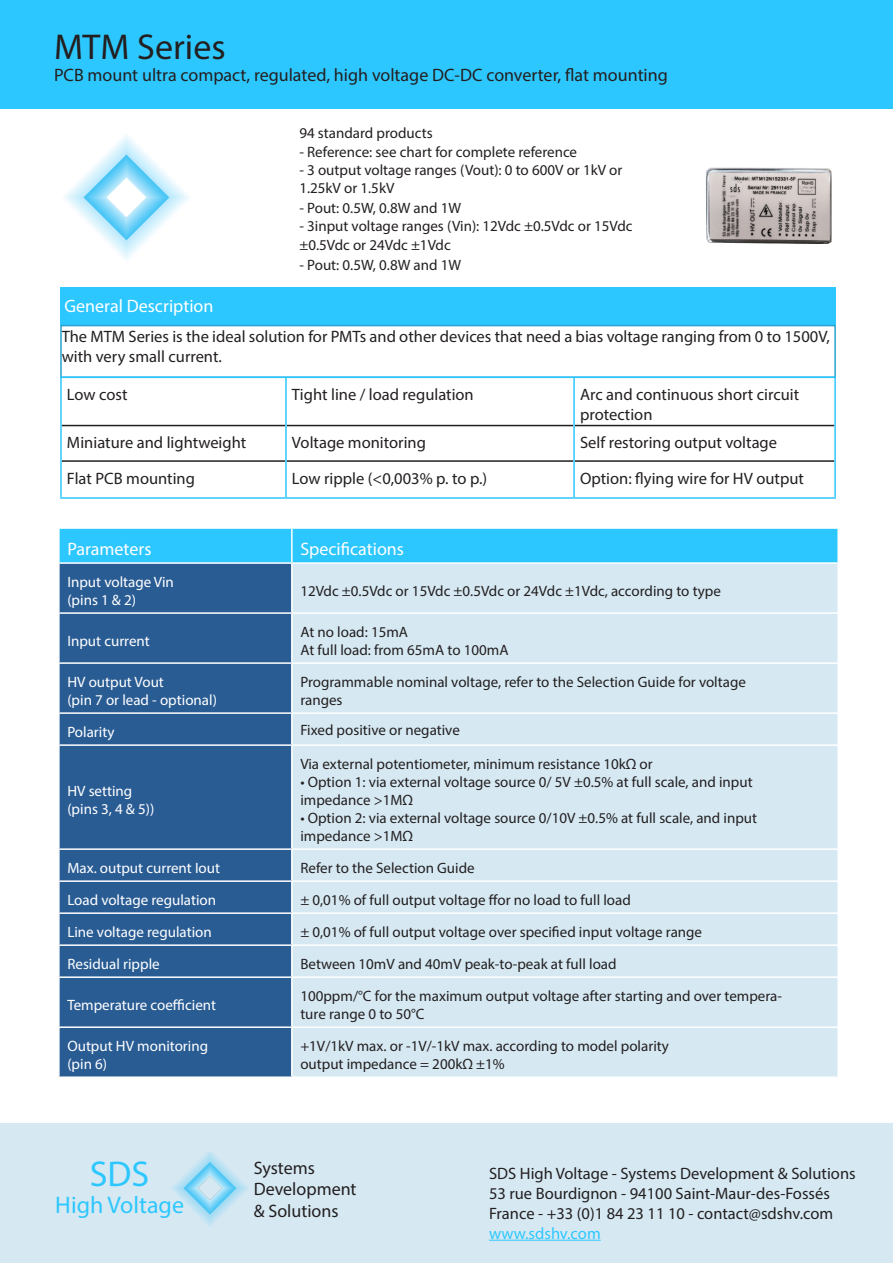
<style>
.page{position:relative;width:893px;height:1263px;background:#fff}
.page>*{position:absolute;margin:0;border:0;box-sizing:border-box;transform-origin:0 0}
.t1{font:36px "Myriad Pro";color:#231f20}
.t2{font:36px "Myriad Pro";color:#2dc7ff}
.t3{font:24px "Myriad Pro";color:#2dc7ff}
.t4{font:18px "Myriad Pro";color:#231f20}
.t5{font:18px "Myriad Pro";color:#fff}
.t6{font:16.5px/19.8px "Myriad Pro";color:#231f20}
.t7{font:16.5px "Myriad Pro";color:#2dc7ff}
.t8{font:15px/18px "Myriad Pro";color:#231f20}
.t9{font:15px "Myriad Pro";color:#fff}
</style>
<div class="page">
<div style="left:60px;top:287px;width:776px;height:38px;background:#2dc7ff"></div>
<div style="left:60px;top:325px;width:776px;height:53px;border:2px solid #28a3ce"></div>
<div style="left:0;top:0;width:893px;height:108px;background:#2dc7ff"></div>
<img style="left:64px;top:135px;width:125px;height:125px">
<div style="left:0;top:1123px;width:893px;height:140px;background:#d6e9f3"></div>
<img style="left:172px;top:1152px;width:76px;height:74px">
<hr style="left:489px;top:1240px;width:112px;height:1px;background:#2dc7ff">
<hr style="left:62px;top:425px;width:223px;height:1px;background:#231f20">
<hr style="left:287px;top:425px;width:286px;height:1px;background:#231f20">
<hr style="left:575px;top:425px;width:259px;height:1px;background:#231f20">
<hr style="left:62px;top:460px;width:223px;height:2px;background:#231f20">
<hr style="left:287px;top:460px;width:286px;height:2px;background:#231f20">
<hr style="left:575px;top:460px;width:259px;height:2px;background:#231f20">
<hr style="left:60px;top:376px;width:226px;height:2px;background:#2dc7ff">
<hr style="left:60px;top:378px;width:2px;height:47px;background:#2dc7ff">
<hr style="left:286px;top:376px;width:288px;height:2px;background:#2dc7ff">
<hr style="left:285px;top:378px;width:2px;height:47px;background:#2dc7ff">
<hr style="left:574px;top:376px;width:262px;height:2px;background:#2dc7ff">
<hr style="left:573px;top:378px;width:2px;height:47px;background:#2dc7ff">
<hr style="left:834px;top:378px;width:2px;height:47px;background:#2dc7ff">
<hr style="left:60px;top:425px;width:2px;height:36px;background:#2dc7ff">
<hr style="left:285px;top:425px;width:2px;height:36px;background:#2dc7ff">
<hr style="left:573px;top:425px;width:2px;height:36px;background:#2dc7ff">
<hr style="left:834px;top:425px;width:2px;height:36px;background:#2dc7ff">
<hr style="left:60px;top:461px;width:2px;height:36px;background:#2dc7ff">
<hr style="left:285px;top:461px;width:2px;height:36px;background:#2dc7ff">
<hr style="left:573px;top:461px;width:2px;height:36px;background:#2dc7ff">
<hr style="left:834px;top:461px;width:2px;height:36px;background:#2dc7ff">
<hr style="left:60px;top:497px;width:226px;height:2px;background:#2dc7ff">
<hr style="left:286px;top:497px;width:288px;height:2px;background:#2dc7ff">
<hr style="left:574px;top:497px;width:262px;height:2px;background:#2dc7ff">
<div style="left:60px;top:529px;width:777px;height:33px;background:#2dc7ff"></div>
<div style="left:60px;top:564px;width:231px;height:512px;background:#2a5c94"></div>
<div style="left:293px;top:564px;width:544px;height:512px;background:#d6e9f3"></div>
<hr style="left:291px;top:529px;width:2px;height:33px;background:#fff">
<hr style="left:58px;top:612px;width:234px;height:2px;background:#fff">
<hr style="left:292px;top:612px;width:547px;height:2px;background:#fff">
<hr style="left:58px;top:662px;width:234px;height:2px;background:#fff">
<hr style="left:292px;top:662px;width:547px;height:2px;background:#fff">
<hr style="left:58px;top:712px;width:234px;height:2px;background:#fff">
<hr style="left:292px;top:712px;width:547px;height:2px;background:#fff">
<hr style="left:58px;top:744px;width:234px;height:2px;background:#fff">
<hr style="left:292px;top:744px;width:547px;height:2px;background:#fff">
<hr style="left:58px;top:848px;width:234px;height:2px;background:#fff">
<hr style="left:292px;top:848px;width:547px;height:2px;background:#fff">
<hr style="left:58px;top:880px;width:234px;height:2px;background:#fff">
<hr style="left:292px;top:880px;width:547px;height:2px;background:#fff">
<hr style="left:58px;top:912px;width:234px;height:2px;background:#fff">
<hr style="left:292px;top:912px;width:547px;height:2px;background:#fff">
<hr style="left:58px;top:944px;width:234px;height:2px;background:#fff">
<hr style="left:292px;top:944px;width:547px;height:2px;background:#fff">
<hr style="left:58px;top:976px;width:234px;height:2px;background:#fff">
<hr style="left:292px;top:976px;width:547px;height:2px;background:#fff">
<hr style="left:58px;top:1026px;width:234px;height:2px;background:#fff">
<hr style="left:292px;top:1026px;width:547px;height:2px;background:#fff">
<img style="left:706px;top:167px;width:126px;height:77px">
<p class="t1" style="left:54px;top:25px;width:173px">MTM Series</p>
<p class="t4" style="left:54px;top:63px;width:615px">PCB mount ultra compact, regulated, high voltage DC-DC converter, flat mounting</p>
<p class="t8" style="left:299px;top:123px;width:135px">94 standard products</p>
<p class="t8" style="left:299px;top:143px;width:279px">- Reference: see chart for complete reference</p>
<p class="t8" style="left:299px;top:161px;width:325px">- 3 output voltage ranges (Vout): 0 to 600V or 1kV or<br>1.25kV or 1.5kV</p>
<p class="t8" style="left:299px;top:198px;width:163px">- Pout: 0.5W, 0.8W and 1W</p>
<p class="t8" style="left:299px;top:216px;width:335px;line-height:19.5px">- 3input voltage ranges (Vin): 12Vdc ±0.5Vdc or 15Vdc ±0.5Vdc or 24Vdc ±1Vdc</p>
<p class="t8" style="left:299px;top:255px;width:163px">- Pout: 0.5W, 0.8W and 1W</p>
<p class="t5" style="left:64px;top:295px;width:151px">General Description</p>
<p class="t6" style="left:62px;top:326px;width:770px">The MTM Series is the ideal solution for PMTs and other devices that need a bias voltage ranging from 0 to 1500V, with very small current.</p>
<p class="t6" style="left:67px;top:384px;width:62px">Low cost</p>
<p class="t6" style="left:292px;top:384px;width:183px">Tight line / load regulation</p>
<p class="t6" style="left:580px;top:384px;width:221px">Arc and continuous short circuit protection</p>
<p class="t6" style="left:67px;top:432px;width:181px">Miniature and lightweight</p>
<p class="t6" style="left:292px;top:432px;width:135px">Voltage monitoring</p>
<p class="t6" style="left:580px;top:432px;width:199px">Self restoring output voltage</p>
<p class="t6" style="left:67px;top:468px;width:129px">Flat PCB mounting</p>
<p class="t6" style="left:292px;top:468px;width:197px">Low ripple (&lt;0,003% p. to p.)</p>
<p class="t6" style="left:580px;top:468px;width:225px">Option: flying wire for HV output</p>
<p class="t5" style="left:67px;top:537px;width:86px">Parameters</p>
<p class="t5" style="left:300px;top:537px;width:105px">Specifications</p>
<p class="t9" style="left:67px;top:572px;width:108px">Input voltage Vin</p>
<p class="t9" style="left:67px;top:590px;width:70px">(pins 1 &amp; 2)</p>
<p class="t8" style="left:300px;top:581px;width:422px">12Vdc ±0.5Vdc or 15Vdc ±0.5Vdc or 24Vdc ±1Vdc, according to type</p>
<p class="t9" style="left:67px;top:631px;width:84px">Input current</p>
<p class="t9" style="left:67px;top:672px;width:98px">HV output Vout</p>
<p class="t9" style="left:67px;top:690px;width:151px">(pin 7 or lead - optional)</p>
<p class="t8" style="left:300px;top:622px;width:109px">At no load: 15mA</p>
<p class="t8" style="left:300px;top:640px;width:210px">At full load: from 65mA to 100mA</p>
<p class="t8" style="left:300px;top:672px;width:447px">Programmable nominal voltage, refer to the Selection Guide for voltage ranges</p>
<p class="t9" style="left:67px;top:722px;width:49px">Polarity</p>
<p class="t8" style="left:300px;top:720px;width:161px">Fixed positive or negative</p>
<p class="t9" style="left:67px;top:781px;width:66px">HV setting</p>
<p class="t9" style="left:67px;top:799px;width:89px">(pins 3, 4 &amp; 5))</p>
<p class="t8" style="left:300px;top:754px;width:354px">Via external potentiometer, minimum resistance 10kΩ or</p>
<p class="t8" style="left:300px;top:772px;width:454px">• Option 1: via external voltage source 0/ 5V ±0.5% at full scale, and input impedance &gt;1MΩ</p>
<p class="t8" style="left:300px;top:808px;width:458px">• Option 2: via external voltage source 0/10V ±0.5% at full scale, and input impedance &gt;1MΩ</p>
<p class="t9" style="left:67px;top:858px;width:154px">Max. output current Iout</p>
<p class="t8" style="left:300px;top:858px;width:176px">Refer to the Selection Guide</p>
<p class="t9" style="left:67px;top:890px;width:150px">Load voltage regulation</p>
<p class="t8" style="left:300px;top:890px;width:332px">± 0,01% of full output voltage ffor no load to full load</p>
<p class="t9" style="left:67px;top:922px;width:146px">Line voltage regulation</p>
<p class="t8" style="left:300px;top:922px;width:403px">± 0,01% of full output voltage over specified input voltage range</p>
<p class="t9" style="left:67px;top:954px;width:94px">Residual ripple</p>
<p class="t8" style="left:300px;top:954px;width:318px">Between 10mV and 40mV peak-to-peak at full load</p>
<p class="t9" style="left:67px;top:995px;width:150px">Temperature coefficient</p>
<p class="t8" style="left:300px;top:986px;width:483px">100ppm/°C for the maximum output voltage after starting and over tempera&shy;ture range 0 to 50°C</p>
<p class="t9" style="left:67px;top:1036px;width:142px">Output HV monitoring</p>
<p class="t9" style="left:67px;top:1054px;width:41px">(pin 6)</p>
<p class="t8" style="left:300px;top:1036px;width:370px">+1V/1kV max. or -1V/-1kV max. according to model polarity</p>
<p class="t8" style="left:300px;top:1054px;width:206px">output impedance = 200kΩ ±1%</p>
<p class="t2" style="left:90px;top:1152px;width:61px">SDS</p>
<p class="t3" style="left:55px;top:1190px;width:130px">High Voltage</p>
<p class="t4" style="left:254px;top:1156px;width:63px">Systems</p>
<p class="t4" style="left:254px;top:1178px;width:104px">Development</p>
<p class="t4" style="left:254px;top:1200px;width:86px">&amp; Solutions</p>
<p class="t6" style="left:489px;top:1163px;width:368px">SDS High Voltage - Systems Development &amp; Solutions</p>
<p class="t6" style="left:489px;top:1183px;width:342px">53 rue Bourdignon - 94100 Saint-Maur-des-Fossés</p>
<p class="t6" style="left:489px;top:1203px;width:346px">France - +33 (0)1 84 23 11 10 - contact@sdshv.com</p>
<p class="t7" style="left:489px;top:1223px;width:113px">www.sdshv.com</p>
</div>
